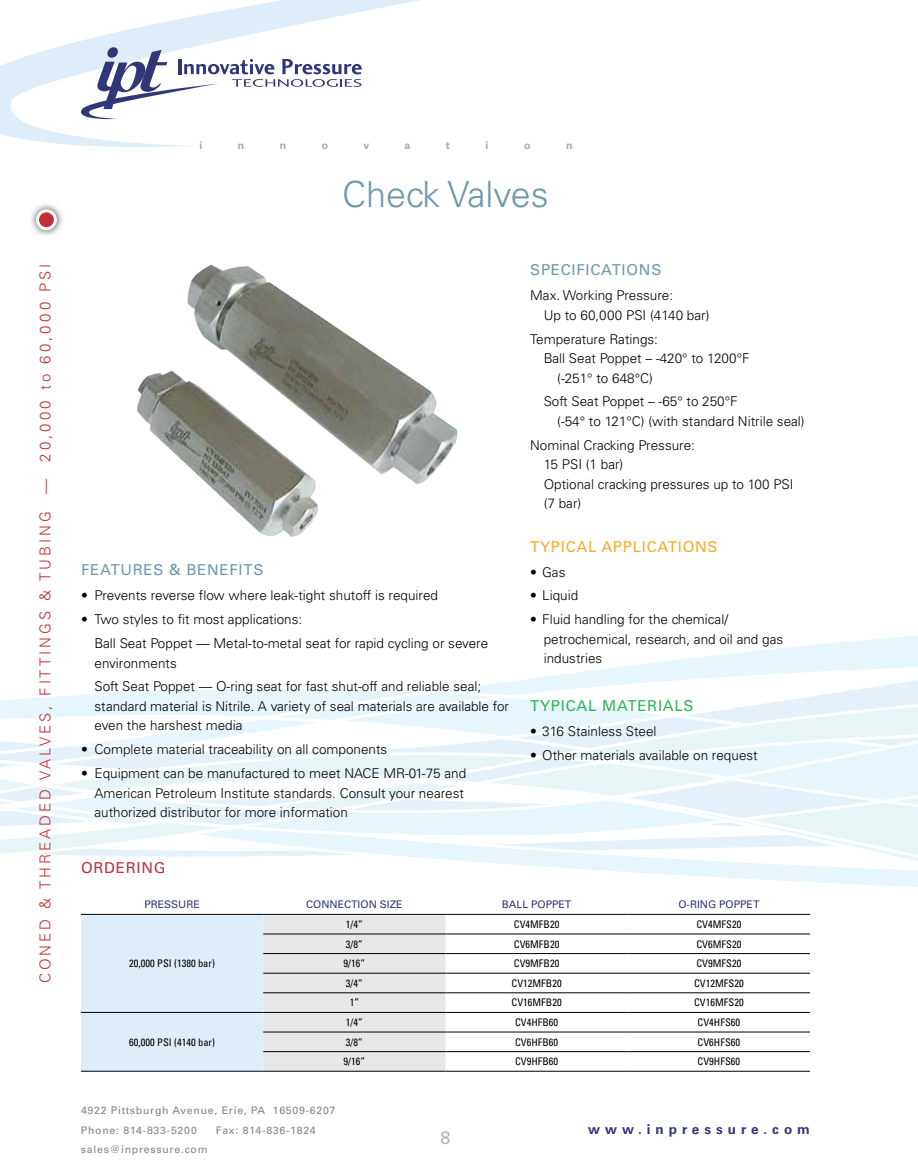
<style>
.page{position:relative;width:918px;height:1175px;background:#fff}
.page>*{position:absolute;margin:0;border:0;box-sizing:border-box;transform-origin:0 0}
.t1{font:300 36px "Univers LT Std";color:#6d98ac}
.t2{font:18px "Univers LT Std";color:#b1b4b6}
.t3{font:300 15px "Univers LT Std";letter-spacing:.2em;color:#c02f38}
.t4{font:15px "Univers LT Std";letter-spacing:.05em;color:#6d98ac}
.t5{font:15px "Univers LT Std";letter-spacing:.05em;color:#fbaa29}
.t6{font:15px "Univers LT Std";letter-spacing:.05em;color:#2fb457}
.t7{font:15px "Univers LT Std";letter-spacing:.05em;color:#c02f38}
.t8{font:300 13.5px/19.5px "Univers LT Std";color:#000}
.t9{font:700 13.5px "Univers LT Std";letter-spacing:.37em;color:#313678}
.t10{font:condensed 10.5px "Univers LT Std";color:#000}
.t11{font:10.5px/19.5px "Univers LT Std";letter-spacing:.07em;color:#808285}
.t12{font:10.5px "Univers LT Std";color:#313678}
.t13{font:700 10.5px "Univers LT Std";color:#a7a9ac}
</style>
<div class="page">
<svg style="left:0;top:0;width:419px;height:147px"></svg>
<svg style="left:74px;top:47px;width:288px;height:74px"></svg>
<svg style="left:687px;top:640px;width:231px;height:19px"></svg>
<svg style="left:81px;top:869px;width:837px;height:86px"></svg>
<svg style="left:0;top:659px;width:918px;height:210px"></svg>
<div style="left:28px;top:201px;width:36px;height:36px;background:#000;opacity:.75"></div>
<div style="left:37px;top:211px;width:18px;height:18px;background:#c02f38;border-radius:50%"></div>
<div style="left:36px;top:209px;width:21px;height:21px;border:3px solid #fff;border-radius:50%"></div>
<svg style="left:81px;top:915px;width:365px;height:155px;background:#e0e8ee"></svg>
<hr style="left:81px;top:914px;width:182px;height:1px;background:#000">
<hr style="left:263px;top:914px;width:183px;height:1px;background:#000">
<hr style="left:446px;top:914px;width:182px;height:1px;background:#000">
<hr style="left:628px;top:914px;width:182px;height:1px;background:#000">
<hr style="left:263px;top:933px;width:183px;height:1px;background:#000">
<hr style="left:446px;top:933px;width:182px;height:1px;background:#000">
<hr style="left:628px;top:933px;width:182px;height:1px;background:#000">
<hr style="left:263px;top:953px;width:183px;height:1px;background:#000">
<hr style="left:446px;top:953px;width:182px;height:1px;background:#000">
<hr style="left:628px;top:953px;width:182px;height:1px;background:#000">
<hr style="left:263px;top:972px;width:183px;height:1px;background:#000">
<hr style="left:446px;top:972px;width:182px;height:1px;background:#000">
<hr style="left:628px;top:972px;width:182px;height:1px;background:#000">
<hr style="left:263px;top:992px;width:183px;height:1px;background:#000">
<hr style="left:446px;top:992px;width:182px;height:1px;background:#000">
<hr style="left:628px;top:992px;width:182px;height:1px;background:#000">
<hr style="left:81px;top:1012px;width:182px;height:1px;background:#000">
<hr style="left:263px;top:1012px;width:183px;height:1px;background:#000">
<hr style="left:446px;top:1012px;width:182px;height:1px;background:#000">
<hr style="left:628px;top:1012px;width:182px;height:1px;background:#000">
<hr style="left:263px;top:1031px;width:183px;height:1px;background:#000">
<hr style="left:446px;top:1031px;width:182px;height:1px;background:#000">
<hr style="left:628px;top:1031px;width:182px;height:1px;background:#000">
<hr style="left:263px;top:1051px;width:183px;height:1px;background:#000">
<hr style="left:446px;top:1051px;width:182px;height:1px;background:#000">
<hr style="left:628px;top:1051px;width:182px;height:1px;background:#000">
<hr style="left:81px;top:1070px;width:182px;height:1px;background:#000">
<hr style="left:263px;top:1070px;width:183px;height:1px;background:#000">
<hr style="left:446px;top:1070px;width:182px;height:1px;background:#000">
<hr style="left:628px;top:1070px;width:182px;height:1px;background:#000">
<img style="left:137px;top:264px;width:321px;height:273px">
<p class="t3" style="left:36px;top:983px;width:721px;rotate:-90deg">CONED &amp; THREADED VALVES, FITTINGS &amp; TUBING — 20,000 to 60,000 PSI</p>
<p class="t13" style="left:200px;top:139px;width:4px">i</p>
<p class="t13" style="left:238px;top:139px;width:8px">n</p>
<p class="t13" style="left:280px;top:139px;width:8px">n</p>
<p class="t13" style="left:322px;top:139px;width:8px">o</p>
<p class="t13" style="left:364px;top:139px;width:7px">v</p>
<p class="t13" style="left:405px;top:139px;width:7px">a</p>
<p class="t13" style="left:446px;top:139px;width:6px">t</p>
<p class="t13" style="left:486px;top:139px;width:4px">i</p>
<p class="t13" style="left:524px;top:139px;width:8px">o</p>
<p class="t13" style="left:566px;top:139px;width:8px">n</p>
<h1 class="t1" style="left:342px;top:173px;width:208px">Check Valves</h1>
<p class="t4" style="left:81px;top:561px;width:184px">FEATURES &amp; BENEFITS</p>
<p class="t8" style="left:81px;top:586px;width:359px">• Prevents reverse flow where leak-tight shutoff is required</p>
<p class="t8" style="left:94px;top:607px;width:395px;line-height:23.9px;text-indent:-14px">• Two styles to fit most applications:<br>Ball Seat Poppet — Metal-to-metal seat for rapid cycling or severe</p>
<p class="t8" style="left:94px;top:651px;width:388px;line-height:23.9px">environments<br>Soft Seat Poppet — O-ring seat for fast shut-off and reliable seal;</p>
<p class="t8" style="left:94px;top:696px;width:416px">standard material is Nitrile. A variety of seal materials are available for even the harshest media</p>
<p class="t8" style="left:81px;top:739px;width:308px">• Complete material traceability on all components</p>
<p class="t8" style="left:94px;top:763px;width:373px;text-indent:-14px">• Equipment can be manufactured to meet NACE MR-01-75 and<br>American Petroleum Institute standards. Consult your nearest authorized distributor for more information</p>
<p class="t4" style="left:530px;top:261px;width:133px">SPECIFICATIONS</p>
<p class="t8" style="left:544px;top:286px;width:167px;text-indent:-14px">Max. Working Pressure:<br>Up to 60,000 PSI (4140 bar)</p>
<p class="t8" style="left:530px;top:329px;width:129px">Temperature Ratings:</p>
<p class="t8" style="left:544px;top:348px;width:207px">Ball Seat Poppet – -420° to 1200°F</p>
<p class="t8" style="left:557px;top:368px;width:97px">(-251° to 648°C)</p>
<p class="t8" style="left:557px;top:392px;width:249px;text-indent:-14px">Soft Seat Poppet – -65° to 250°F<br>(-54° to 121°C) (with standard Nitrile seal)</p>
<p class="t8" style="left:544px;top:435px;width:251px;text-indent:-14px">Nominal Cracking Pressure:<br>15 PSI (1 bar)<br>Optional cracking pressures up to 100 PSI (7 bar)</p>
<p class="t5" style="left:530px;top:537px;width:83px">TYPI CAL APP</p>
<p class="t5" style="left:633px;top:537px;width:86px">LICATIONS</p>
<p class="t8" style="left:530px;top:562px;width:37px">• Gas</p>
<p class="t8" style="left:530px;top:586px;width:50px">• Liquid</p>
<p class="t8" style="left:544px;top:609px;width:241px;text-indent:-14px">• Fluid handling for the chemical/ petrochemical, research, and oil and gas industries</p>
<p class="t6" style="left:530px;top:696px;width:165px">TYPI CAL MATERIALS</p>
<p class="t8" style="left:530px;top:721px;width:128px">• 316 Stainless Steel</p>
<p class="t8" style="left:530px;top:745px;width:229px">• Other materials available on request</p>
<p class="t7" style="left:81px;top:858px;width:83px">ORDERI NG</p>
<p class="t12" style="left:144px;top:898px;width:57px">PRESSURE</p>
<p class="t12" style="left:306px;top:898px;width:98px">CONNECTION SIZE</p>
<p class="t12" style="left:502px;top:898px;width:15px">BALL</p>
<p class="t12" style="left:531px;top:898px;width:35px">POPPET</p>
<p class="t12" style="left:678px;top:898px;width:76px">O-RIN G POPPET</p>
<p class="t10" style="left:129px;top:956px;width:87px">20,000 PSI (1380 bar)</p>
<p class="t10" style="left:129px;top:1035px;width:87px">60,000 PSI (4140 bar)</p>
<p class="t10" style="left:346px;top:917px;width:18px">1/4”</p>
<p class="t10" style="left:514px;top:917px;width:47px">CV4MFB20</p>
<p class="t10" style="left:696px;top:917px;width:46px">CV4MFS20</p>
<p class="t10" style="left:346px;top:937px;width:18px">3/8”</p>
<p class="t10" style="left:514px;top:937px;width:47px">CV6MFB20</p>
<p class="t10" style="left:696px;top:937px;width:46px">CV6MFS20</p>
<p class="t10" style="left:344px;top:956px;width:23px">9/16”</p>
<p class="t10" style="left:514px;top:956px;width:47px">CV9MFB20</p>
<p class="t10" style="left:696px;top:956px;width:46px">CV9MFS20</p>
<p class="t10" style="left:346px;top:976px;width:18px">3/4”</p>
<p class="t10" style="left:512px;top:976px;width:52px">CV12MFB20</p>
<p class="t10" style="left:694px;top:976px;width:51px">CV12MFS20</p>
<p class="t10" style="left:350px;top:996px;width:11px">1”</p>
<p class="t10" style="left:512px;top:996px;width:52px">CV16MFB20</p>
<p class="t10" style="left:694px;top:996px;width:51px">CV16MFS20</p>
<p class="t10" style="left:346px;top:1015px;width:18px">1/4”</p>
<p class="t10" style="left:515px;top:1015px;width:45px">CV4HFB60</p>
<p class="t10" style="left:698px;top:1015px;width:44px">CV4HFS60</p>
<p class="t10" style="left:346px;top:1035px;width:18px">3/8”</p>
<p class="t10" style="left:515px;top:1035px;width:45px">CV6HFB60</p>
<p class="t10" style="left:698px;top:1035px;width:44px">CV6HFS60</p>
<p class="t10" style="left:344px;top:1054px;width:23px">9/16”</p>
<p class="t10" style="left:515px;top:1054px;width:45px">CV9HFB60</p>
<p class="t10" style="left:698px;top:1054px;width:44px">CV9HFS60</p>
<p class="t11" style="left:81px;top:1100px;width:256px">4922 PITTSBURGH AVENUE, ERIE, PA 16509-6207<br>PHONE: 814-833-5200</p>
<p class="t11" style="left:216px;top:1120px;width:101px">FAX: 814-836-1824</p>
<p class="t11" style="left:81px;top:1139px;width:128px">SALES@INPRESSURE.COM</p>
<h2 class="t2" style="left:440px;top:1127px;width:12px">8</h2>
<p class="t9" style="left:588px;top:1120px;width:223px">www.inpressure.com</p>
</div>
